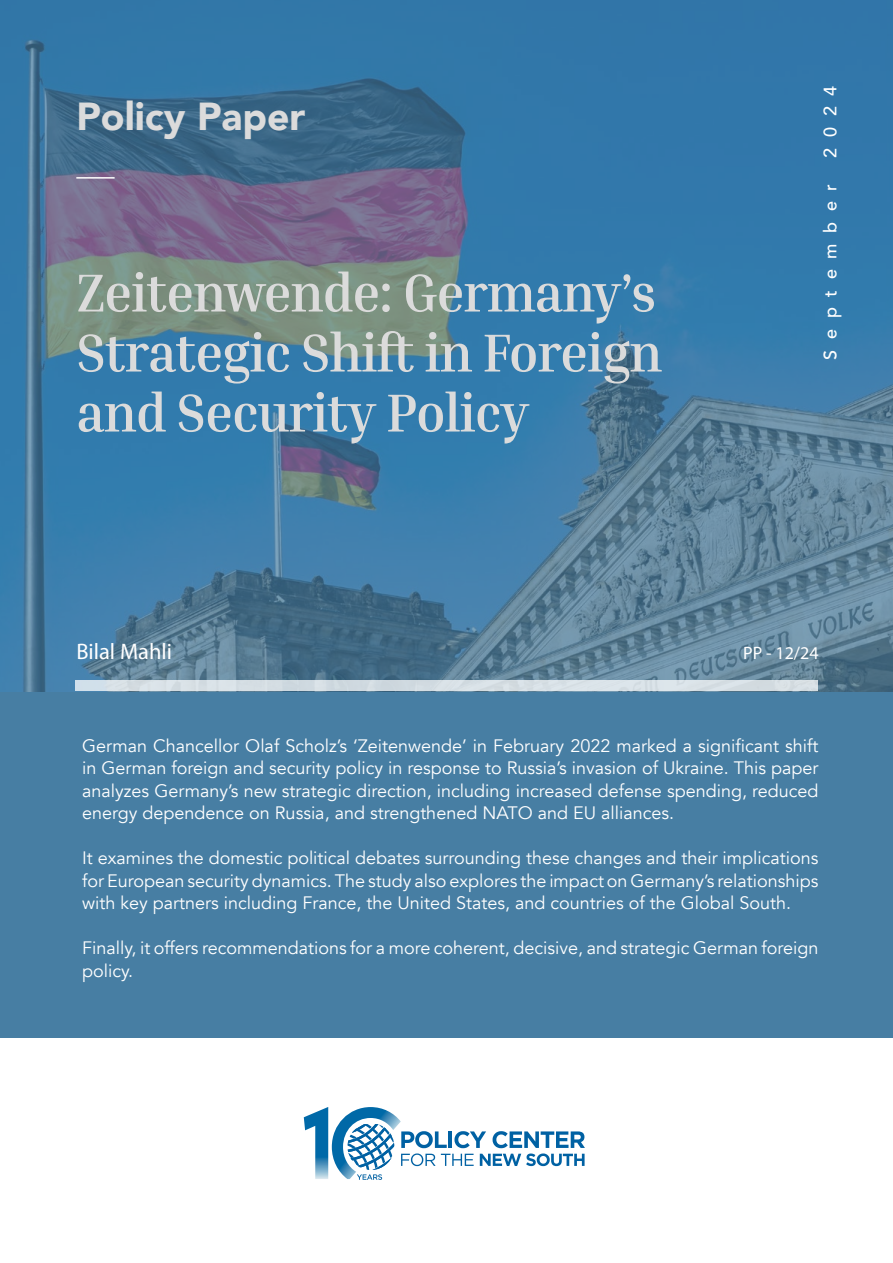
<style>
.page{position:relative;width:893px;height:1263px;background:#fff}
.page>*{position:absolute;margin:0;border:0;box-sizing:border-box;transform-origin:0 0}
.t1{font:700 54px/60px "Inria Serif";letter-spacing:-.02em;color:#dbdbdb;text-align:justify}
.t2{font:900 39px "Avenir";color:#dbdbdb}
.t3{font:22.5px "Myriad Pro";color:#fff}
.t4{font:18px/22.5px "Avenir";color:#fff;text-align:justify}
.t5{font:500 18px "Avenir";letter-spacing:.59em;color:#fff}
.t6{font:18px "Myriad Pro";color:#fff}
</style>
<div class="page">
<div style="left:0;top:0;width:893px;height:1037px;background:#477ea3"></div>
<img style="left:0;top:0;width:893px;height:691px">
<hr style="left:76px;top:177px;width:39px;height:2px;background:#fff">
<svg style="left:304px;top:1107px;width:281px;height:73px"></svg>
<div style="left:75px;top:681px;width:743px;height:10px;background:#d6dfe5"></div>
<h2 class="t2" style="left:76px;top:83px;width:231px">Policy Paper</h2>
<h1 class="t1" style="left:76px;top:262px;width:587px">Zeitenwende: Germany’s Strategic Shift in Foreign and Security Policy</h1>
<p class="t5" style="left:815px;top:158px;width:73px;rotate:-90deg">2024</p>
<p class="t5" style="left:815px;top:360px;width:177px;rotate:-90deg">September</p>
<p class="t3" style="left:76px;top:637px;width:97px">Bilal Mahli</p>
<p class="t6" style="left:743px;top:641px;width:77px">PP - 12/24</p>
<p class="t4" style="left:82px;top:735px;width:738px">German Chancellor Olaf Scholz’s ‘Zeitenwende’ in February 2022 marked a significant shift in German foreign and security policy in response to Russia’s invasion of Ukraine. This paper analyzes Germany’s new strategic direction, including increased defense spending, reduced energy dependence on Russia, and strengthened NATO and EU alliances.</p>
<p class="t4" style="left:82px;top:847px;width:738px">It examines the domestic political debates surrounding these changes and their implications for European security dynamics. The study also explores the impact on Germany’s relationships with key partners including France, the United States, and countries of the Global South.</p>
<p class="t4" style="left:82px;top:937px;width:738px">Finally, it offers recommendations for a more coherent, decisive, and strategic German foreign policy.</p>
</div>
